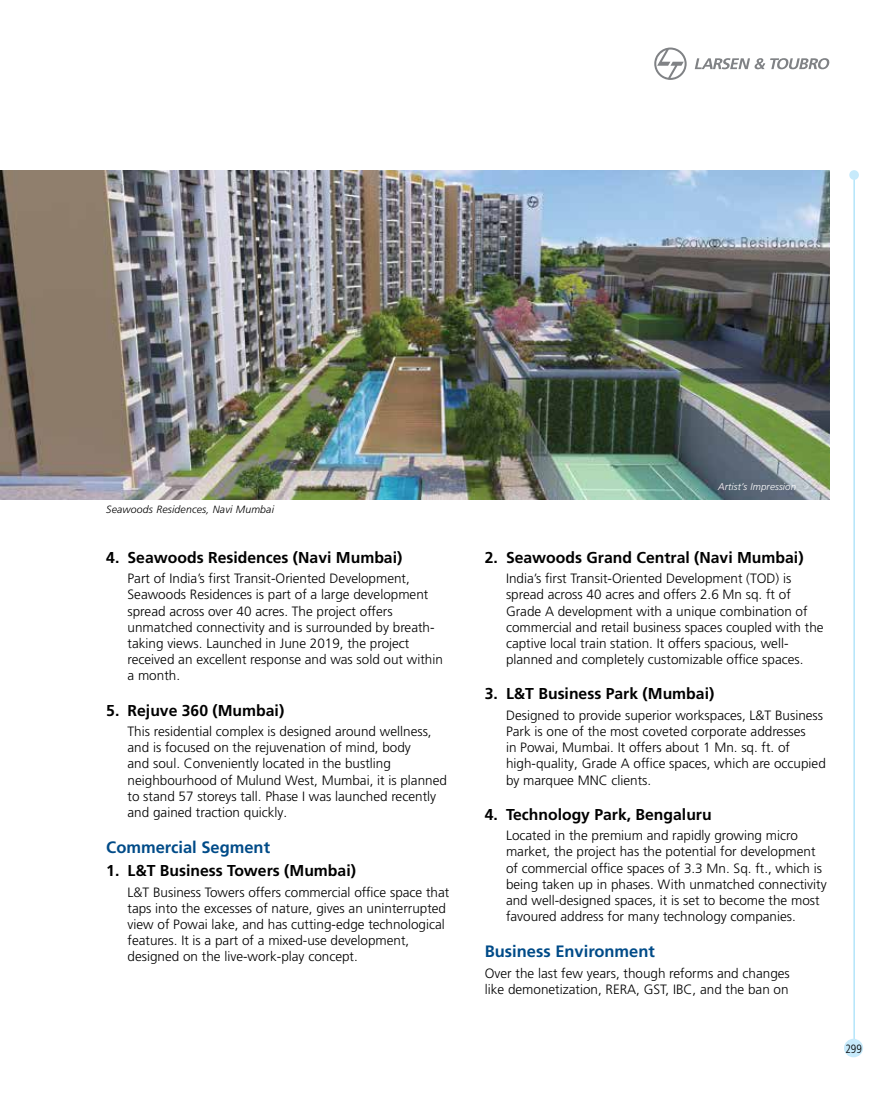
<style>
.page{position:relative;width:893px;height:1106px;background:#fff}
.page>*{position:absolute;margin:0;border:0;box-sizing:border-box;transform-origin:0 0}
.t1{font:700 16.5px "Frutiger LT Pro";color:#004b88}
.t2{font:700 15.75px "Frutiger LT Pro";color:#000}
.t3{font:300 13.5px/16.2px "Frutiger LT Pro";color:#000}
.t4{font:300 condensed 12px "Frutiger LT Pro";color:#000;scale:.95 1}
.t5{font:italic 300 10.5px "Frutiger LT Pro";letter-spacing:.015em;color:#000}
.t6{font:italic 300 9.75px "Frutiger LT Pro";letter-spacing:.015em;color:#fff}
</style>
<div class="page">
<svg style="left:654px;top:48px;width:33px;height:32px"></svg>
<svg style="left:695px;top:58px;width:134px;height:11px"></svg>
<hr style="left:854px;top:172px;width:1px;height:871px;background:#8ed8f8">
<div style="left:849px;top:170px;width:10px;height:10px;background:#c7eafb;border-radius:50%"></div>
<div style="left:844px;top:1038px;width:19px;height:19px;background:#c7eafb;border-radius:50%"></div>
<img style="left:0;top:170px;width:829px;height:330px">
<p class="t5" style="left:106px;top:503px;width:169px">Seawoods Residences, Navi Mumbai</p>
<p class="t2" style="left:106px;top:548px;width:298px">4. Seawoods Residences (Navi Mumbai)</p>
<p class="t3" style="left:128px;top:570px;width:317px">Part of India’s first Transit-Oriented Development, Seawoods Residences is part of a large development spread across over 40 acres. The project offers unmatched connectivity and is surrounded by breath&shy;taking views. Launched in June 2019, the project received an excellent response and was sold out within a month.</p>
<p class="t2" style="left:106px;top:700px;width:179px">5. Rejuve 360 (Mumbai)</p>
<p class="t3" style="left:128px;top:723px;width:321px">This residential complex is designed around wellness, and is focused on the rejuvenation of mind, body<br>and soul. Conveniently located in the bustling neighbourhood of Mulund West, Mumbai, it is planned to stand 57 storeys tall. Phase I was launched recently and gained traction quickly.</p>
<p class="t1" style="left:106px;top:837px;width:165px">Commercial Segment</p>
<p class="t2" style="left:106px;top:861px;width:251px">1. L&amp;T Business Towers (Mumbai)</p>
<p class="t3" style="left:128px;top:884px;width:323px">L&amp;T Business Towers offers commercial office space that taps into the excesses of nature, gives an uninterrupted view of Powai lake, and has cutting-edge technological features. It is a part of a mixed-use development, designed on the live-work-play concept.</p>
<p class="t6" style="left:718px;top:480px;width:80px">Artist’s Impression</p>
<p class="t2" style="left:485px;top:548px;width:320px">2. Seawoods Grand Central (Navi Mumbai)</p>
<p class="t3" style="left:506px;top:570px;width:319px">India’s first Transit-Oriented Development (TOD) is spread across 40 acres and offers 2.6 Mn sq. ft of Grade A development with a unique combination of commercial and retail business spaces coupled with the captive local train station. It offers spacious, well&shy;planned and completely customizable office spaces.</p>
<p class="t2" style="left:485px;top:684px;width:231px">3. L&amp;T Business Park (Mumbai)</p>
<p class="t3" style="left:506px;top:707px;width:321px">Designed to provide superior workspaces, L&amp;T Business Park is one of the most coveted corporate addresses<br>in Powai, Mumbai. It offers about 1 Mn. sq. ft. of high-quality, Grade A office spaces, which are occupied by marquee MNC clients.</p>
<p class="t2" style="left:485px;top:805px;width:228px">4. Technology Park, Bengaluru</p>
<p class="t3" style="left:506px;top:827px;width:322px">Located in the premium and rapidly growing micro market, the project has the potential for development of commercial office spaces of 3.3 Mn. Sq. ft., which is being taken up in phases. With unmatched connectivity and well-designed spaces, it is set to become the most favoured address for many technology companies.</p>
<p class="t1" style="left:485px;top:941px;width:172px">Business Environment</p>
<p class="t3" style="left:485px;top:965px;width:307px">Over the last few years, though reforms and changes like demonetization, RERA, GST, IBC, and the ban on</p>
<p class="t4" style="left:845px;top:1041px;width:19px">299</p>
</div>
